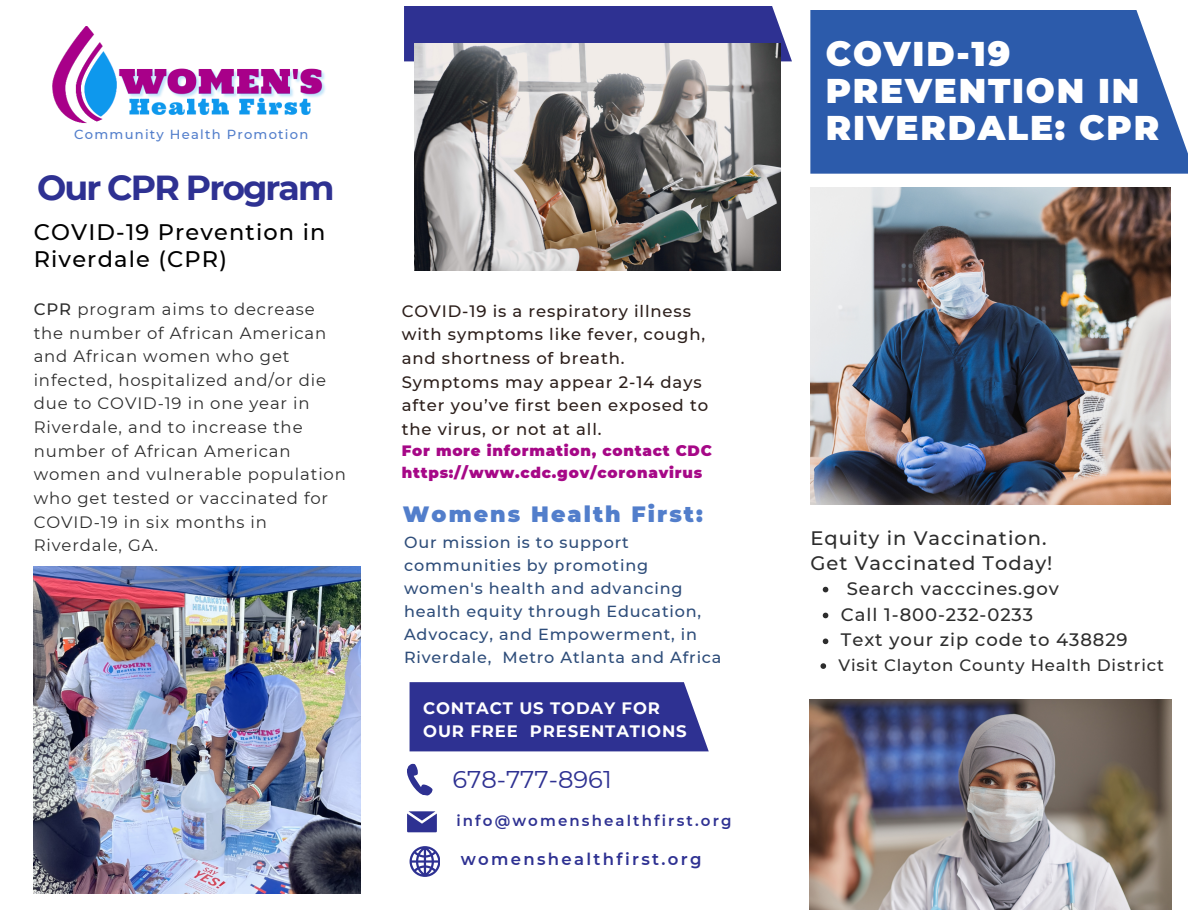
<style>
.page{position:relative;width:1188px;height:918px;background:#fff}
.page>*{position:absolute;margin:0;border:0;box-sizing:border-box;transform-origin:0 0}
.t1{font:700 34.65px "Montserrat";letter-spacing:-.055em;color:#2e3192}
.t2{font:900 34.2px/37.2px "Montserrat";letter-spacing:.05em;color:#fff}
.t3{font:24.15px "Montserrat";color:#2e3192}
.t4{font:500 22.5px/27px "Montserrat";letter-spacing:.05em;color:#000}
.t5{font:900 22.2px "Montserrat";letter-spacing:.095em;color:#527ecb}
.t6{font:500 19.5px "Montserrat";letter-spacing:.05em;color:#2d2d2d}
.t7{font:500 18px "Montserrat";letter-spacing:.05em;color:#2d2d2d}
.t8{font:16.5px/23.7px "Montserrat";letter-spacing:.05em;color:#2d2d2d}
.t9{font:500 16.5px/23.7px "Montserrat";letter-spacing:.05em;color:#2c1f1b}
.t10{font:700 16.5px/23.7px "Montserrat";letter-spacing:.05em;color:#fff}
.t11{font:500 16.5px "Montserrat";letter-spacing:.05em;color:#2d2d2d}
.t12{font:600 16.5px "Montserrat";letter-spacing:.14em;color:#2e3192}
.t13{font:500 16.05px/22.8px "Montserrat";letter-spacing:.05em;color:#2e4d7a}
.t14{font:900 15px/21.3px "Montserrat";letter-spacing:.05em;color:#a60887}
.t15{font:600 15px "Montserrat";letter-spacing:.14em;color:#2e3192}
.t16{font:500 13.2px "Montserrat";letter-spacing:.095em;color:#527ecb}
.s1{font-weight:500}
</style>
<div class="page">
<svg style="left:810px;top:10px;width:378px;height:164px;background:#3965b0"></svg>
<div style="left:410px;top:682px;width:299px;height:69px;background:#2e3192"></div>
<div style="left:404px;top:6px;width:388px;height:55px;background:#2e3192"></div>
<svg style="left:410px;top:846px;width:30px;height:30px"></svg>
<svg style="left:407px;top:811px;width:30px;height:21px"></svg>
<svg style="left:407px;top:763px;width:26px;height:33px"></svg>
<img style="left:809px;top:699px;width:362px;height:210px">
<img style="left:810px;top:188px;width:360px;height:317px">
<img style="left:415px;top:43px;width:366px;height:227px">
<img style="left:52px;top:26px;width:274px;height:98px">
<img style="left:34px;top:567px;width:326px;height:326px">
<svg style="left:823px;top:587px;width:5px;height:5px"></svg>
<svg style="left:823px;top:613px;width:5px;height:5px"></svg>
<svg style="left:823px;top:639px;width:5px;height:5px"></svg>
<svg style="left:821px;top:663px;width:5px;height:6px"></svg>
<p class="t16" style="left:74px;top:126px;width:236px">Community Health Promotion</p>
<p class="t1" style="left:37px;top:166px;width:299px">Our CPR Program</p>
<p class="t4" style="left:34px;top:218px;width:293px">COVID-19 Prevention in<br>Riverdale (CPR)</p>
<p class="t8" style="left:34px;top:297px;width:314px"><span class="s1">CPR</span> program aims to decrease the number of African American and African women who get infected, hospitalized and/or die due to COVID-19 in one year in<br>Riverdale, and to increase the number of African American women and vulnerable population who get tested or vaccinated for<br>COVID-19 in six months in<br>Riverdale, GA.</p>
<p class="t9" style="left:402px;top:299px;width:308px">COVID-19 is a respiratory illness with symptoms like fever, cough, and shortness of breath.<br>Symptoms may appear 2-14 days after you’ve first been exposed to the virus, or not at all.</p>
<p class="t14" style="left:402px;top:440px;width:312px">For more information, contact CDC https://www.cdc.gov/coronavirus</p>
<p class="t5" style="left:403px;top:500px;width:302px">Womens Health First:</p>
<p class="t13" style="left:404px;top:531px;width:319px">Our mission is to support communities by promoting women's health and advancing health equity through Education,<br>Advocacy, and Empowerment, in<br>Riverdale, Metro Atlanta and Africa</p>
<p class="t10" style="left:423px;top:696px;width:265px">CONTACT US TODAY FOR<br>OUR FREE PRESENTATIONS</p>
<p class="t3" style="left:452px;top:765px;width:161px">678-777-8961</p>
<p class="t15" style="left:456px;top:811px;width:277px">info@womenshealthfirst.org</p>
<p class="t12" style="left:461px;top:849px;width:242px">womenshealthfirst.org</p>
<p class="t2" style="left:826px;top:35px;width:335px">COVID-19<br>PREVENTION IN<br>RIVERDALE: CPR</p>
<p class="t6" style="left:810px;top:526px;width:238px">Equity in Vaccination.</p>
<p class="t6" style="left:810px;top:551px;width:244px">Get Vaccinated Today!</p>
<p class="t7" style="left:847px;top:577px;width:214px">Search vacccines.gov</p>
<p class="t7" style="left:841px;top:603px;width:194px">Call 1-800-232-0233</p>
<p class="t7" style="left:841px;top:629px;width:288px">Text your zip code to 438829</p>
<p class="t11" style="left:838px;top:655px;width:327px">Visit Clayton County Health District</p>
</div>
